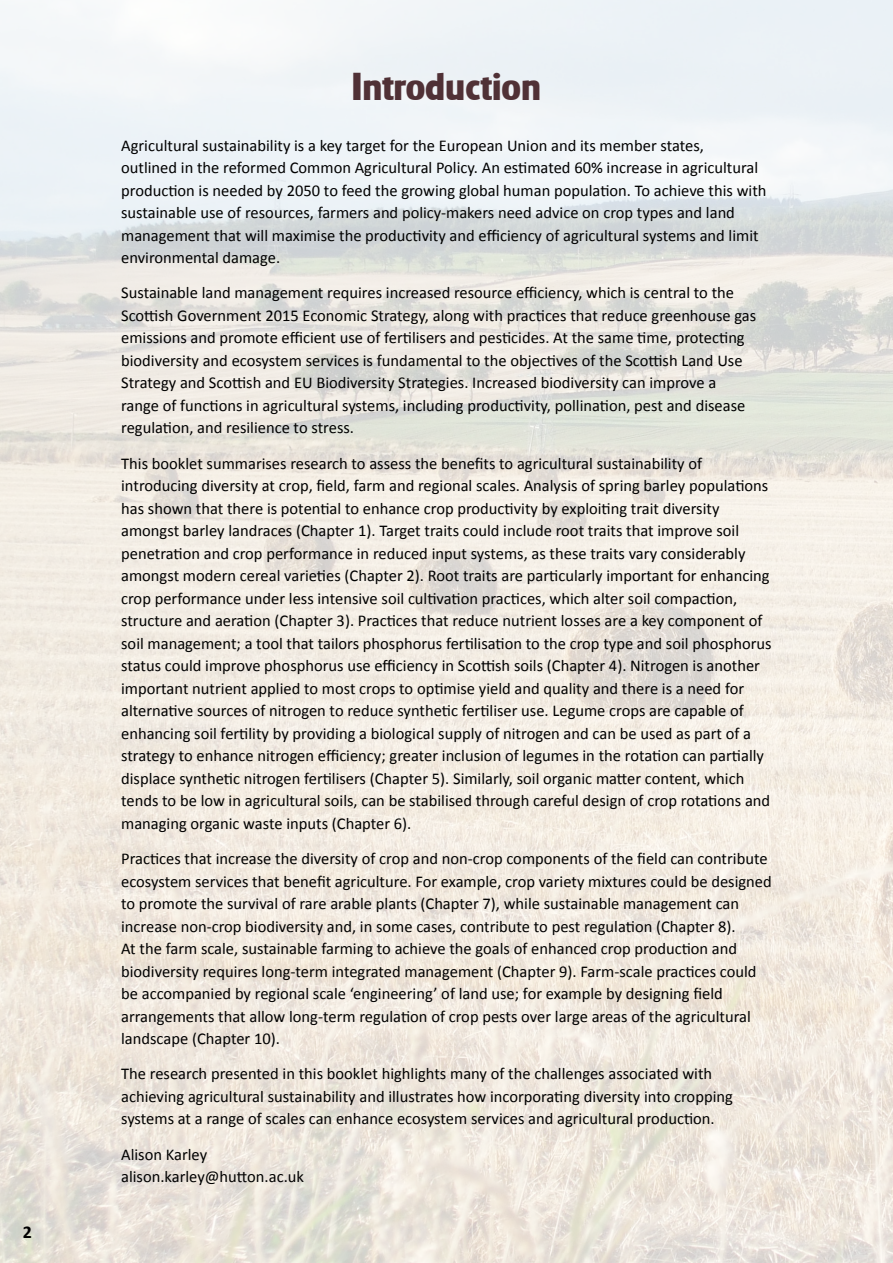
<style>
.page{position:relative;width:893px;height:1263px;background:#fff}
.page>*{position:absolute;margin:0;border:0;box-sizing:border-box;transform-origin:0 0}
.t1{font:700 40.5px "Glasgow RR";color:#503136}
.t2{font:700 18px "Calibri";color:#000}
.t3{font:16.5px/22.5px "Calibri";color:#000}
</style>
<div class="page">
<img style="left:0;top:0;width:893px;height:1263px">
<p class="t2" style="left:23px;top:1221px;width:11px">2</p>
<h1 class="t1" style="left:352px;top:64px;width:191px">Introduction</h1>
<p class="t3" style="left:121px;top:134px;width:647px">Agricultural sustainability is a key target for the European Union and its member states,<br>outlined in the reformed Common Agricultural Policy. An estimated 60% increase in agricultural production is needed by 2050 to feed the growing global human population. To achieve this with sustainable use of resources, farmers and policy-makers need advice on crop types and land management that will maximise the productivity and efficiency of agricultural systems and limit environmental damage.</p>
<p class="t3" style="left:121px;top:282px;width:636px">Sustainable land management requires increased resource efficiency, which is central to the Scottish Government 2015 Economic Strategy, along with practices that reduce greenhouse gas emissions and promote efficient use of fertilisers and pesticides. At the same time, protecting biodiversity and ecosystem services is fundamental to the objectives of the Scottish Land Use Strategy and Scottish and EU Biodiversity Strategies. Increased biodiversity can improve a range of functions in agricultural systems, including productivity, pollination, pest and disease regulation, and resilience to stress.</p>
<p class="t3" style="left:121px;top:452px;width:652px">This booklet summarises research to assess the benefits to agricultural sustainability of introducing diversity at crop, field, farm and regional scales. Analysis of spring barley populations has shown that there is potential to enhance crop productivity by exploiting trait diversity amongst barley landraces (Chapter 1). Target traits could include root traits that improve soil penetration and crop performance in reduced input systems, as these traits vary considerably amongst modern cereal varieties (Chapter 2). Root traits are particularly important for enhancing crop performance under less intensive soil cultivation practices, which alter soil compaction, structure and aeration (Chapter 3). Practices that reduce nutrient losses are a key component of soil management; a tool that tailors phosphorus fertilisation to the crop type and soil phosphorus status could improve phosphorus use efficiency in Scottish soils (Chapter 4). Nitrogen is another important nutrient applied to most crops to optimise yield and quality and there is a need for alternative sources of nitrogen to reduce synthetic fertiliser use. Legume crops are capable of enhancing soil fertility by providing a biological supply of nitrogen and can be used as part of a strategy to enhance nitrogen efficiency; greater inclusion of legumes in the rotation can partially displace synthetic nitrogen fertilisers (Chapter 5). Similarly, soil organic matter content, which tends to be low in agricultural soils, can be stabilised through careful design of crop rotations and managing organic waste inputs (Chapter 6).</p>
<p class="t3" style="left:121px;top:847px;width:652px">Practices that increase the diversity of crop and non-crop components of the field can contribute ecosystem services that benefit agriculture. For example, crop variety mixtures could be designed to promote the survival of rare arable plants (Chapter 7), while sustainable management can increase non-crop biodiversity and, in some cases, contribute to pest regulation (Chapter 8).<br>At the farm scale, sustainable farming to achieve the goals of enhanced crop production and biodiversity requires long-term integrated management (Chapter 9). Farm-scale practices could be accompanied by regional scale ‘engineering’ of land use; for example by designing field arrangements that allow long-term regulation of crop pests over large areas of the agricultural landscape (Chapter 10).</p>
<p class="t3" style="left:121px;top:1063px;width:613px">The research presented in this booklet highlights many of the challenges associated with achieving agricultural sustainability and illustrates how incorporating diversity into cropping systems at a range of scales can enhance ecosystem services and agricultural production.</p>
<p class="t3" style="left:121px;top:1143px;width:184px">Alison Karley alison.karley@hutton.ac.uk</p>
</div>
